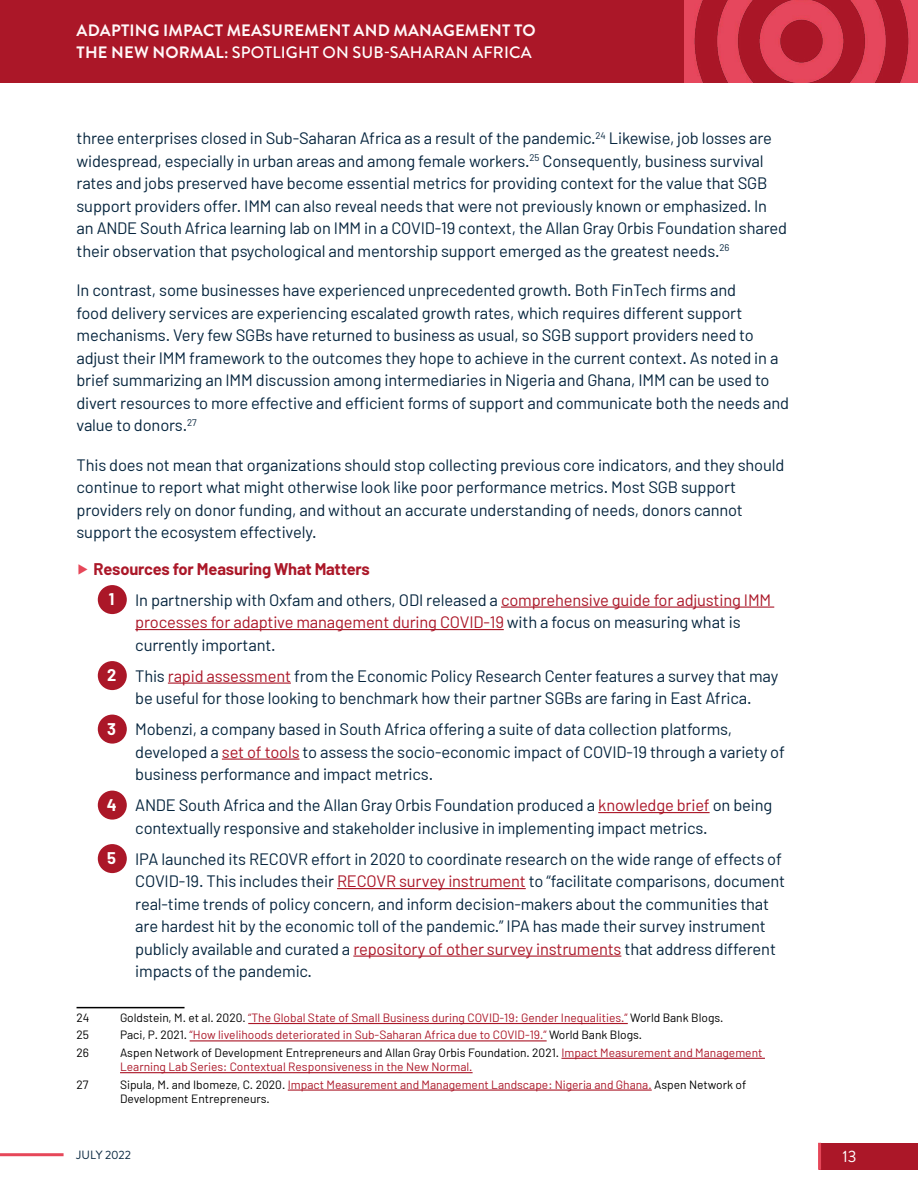
<style>
.page{position:relative;width:918px;height:1188px;background:#fff}
.page>*{position:absolute;margin:0;border:0;box-sizing:border-box;transform-origin:0 0}
.t1{font:16.5px/22.5px "Barlow";letter-spacing:-.01em;color:#06253e}
.t2{font:700 16.5px/22.5px "Brandon Grotesque";letter-spacing:.01em;color:#fff7f8}
.t3{font:700 16.5px/30.8px "Barlow";letter-spacing:-.01em;color:#ab1728}
.t4{font:16.5px "Brandon Grotesque";color:#fff}
.t5{font:12px/14.4px "Barlow";color:#ab1728}
.t6{font:12px/14.4px "Barlow";color:#000}
.t7{font:12px "Brandon Grotesque";letter-spacing:-.01em;color:#06253e}
.s1{font-weight:500;color:#fff}
.s2{color:#e64759}
.s3{color:#fff}
.s4{color:#ab1728}
.s5{font-weight:700;color:#fff}
.s6{color:#000}
</style>
<div class="page">
<div style="left:820px;top:1143px;width:98px;height:27px;background:#ab1728"></div>
<div style="left:0;top:0;width:918px;height:82px;background:#ab1728"></div>
<img style="left:685px;top:0;width:233px;height:82px">
<hr style="left:1px;top:1153px;width:61px;height:3px;background:#e64759">
<hr style="left:818px;top:1144px;width:3px;height:24px;background:#e64759">
<hr style="left:501px;top:607px;width:273px;height:1px;background:#ab1728">
<hr style="left:135px;top:629px;width:369px;height:1px;background:#ab1728">
<hr style="left:168px;top:683px;width:123px;height:1px;background:#ab1728">
<hr style="left:222px;top:759px;width:78px;height:1px;background:#ab1728">
<hr style="left:598px;top:812px;width:112px;height:1px;background:#ab1728">
<hr style="left:337px;top:888px;width:189px;height:1px;background:#ab1728">
<hr style="left:353px;top:956px;width:268px;height:1px;background:#ab1728">
<div style="left:98px;top:585px;width:29px;height:29px;background:#ab1728;border-radius:50%"></div>
<div style="left:98px;top:661px;width:29px;height:29px;background:#ab1728;border-radius:50%"></div>
<div style="left:98px;top:715px;width:29px;height:29px;background:#ab1728;border-radius:50%"></div>
<div style="left:98px;top:791px;width:29px;height:29px;background:#ab1728;border-radius:50%"></div>
<div style="left:98px;top:844px;width:29px;height:29px;background:#ab1728;border-radius:50%"></div>
<hr style="left:77px;top:1007px;width:108px;height:1px;background:#000">
<hr style="left:248px;top:1023px;width:380px;height:1px;background:#ab1728">
<hr style="left:190px;top:1040px;width:357px;height:1px;background:#ab1728">
<hr style="left:561px;top:1058px;width:204px;height:1px;background:#ab1728">
<hr style="left:120px;top:1072px;width:353px;height:1px;background:#ab1728">
<hr style="left:288px;top:1089px;width:364px;height:2px;background:#ab1728">
<p class="t2" style="left:77px;top:19px;width:461px">ADAPTING IMPACT MEASUREMENT AND MANAGEMENT TO<br>THE NEW NORMAL: <span class="s1">SPOTLIGHT ON SUB-SAHARAN AFRICA</span></p>
<p class="t1" style="left:77px;top:126px;width:712px">three enterprises closed in Sub-Saharan Africa as a result of the pandemic.<sup>24</sup> Likewise, job losses are widespread, especially in urban areas and among female workers.<sup>25</sup> Consequently, business survival rates and jobs preserved have become essential metrics for providing context for the value that SGB support providers offer. IMM can also reveal needs that were not previously known or emphasized. In an ANDE South Africa learning lab on IMM in a COVID-19 context, the Allan Gray Orbis Foundation shared their observation that psychological and mentorship support emerged as the greatest needs.<sup>26</sup></p>
<p class="t1" style="left:77px;top:278px;width:714px">In contrast, some businesses have experienced unprecedented growth. Both FinTech firms and<br>food delivery services are experiencing escalated growth rates, which requires different support mechanisms. Very few SGBs have returned to business as usual, so SGB support providers need to adjust their IMM framework to the outcomes they hope to achieve in the current context. As noted in a brief summarizing an IMM discussion among intermediaries in Nigeria and Ghana, IMM can be used to divert resources to more effective and efficient forms of support and communicate both the needs and value to donors.<sup>27</sup></p>
<p class="t1" style="left:77px;top:453px;width:709px">This does not mean that organizations should stop collecting previous core indicators, and they should continue to report what might otherwise look like poor performance metrics. Most SGB support providers rely on donor funding, and without an accurate understanding of needs, donors cannot support the ecosystem effectively.</p>
<p class="t3" style="left:109px;top:553px;width:263px;text-indent:-32px"><span class="s2">▶</span> Resources for Measuring What Matters<br><span class="s3">1</span></p>
<p class="t1" style="left:135px;top:588px;width:638px">In partnership with Oxfam and others, ODI released a <span class="s4">comprehensive guide for adjusting IMM processes for adaptive management during COVID-19</span> with a focus on measuring what is currently important.</p>
<p class="t1" style="left:107px;top:664px;width:673px;text-align:center"><span class="s5">2</span> This <span class="s4">rapid assessment</span> from the Economic Policy Research Center features a survey that may be useful for those looking to benchmark how their partner SGBs are faring in East Africa.</p>
<p class="t1" style="left:135px;top:717px;width:651px;text-indent:-28px"><span class="s5">3</span> Mobenzi, a company based in South Africa offering a suite of data collection platforms, developed a <span class="s4">set of tools</span> to assess the socio-economic impact of COVID-19 through a variety of business performance and impact metrics.</p>
<p class="t1" style="left:135px;top:793px;width:638px;text-indent:-29px"><span class="s5">4</span> ANDE South Africa and the Allan Gray Orbis Foundation produced a <span class="s4">knowledge brief</span> on being contextually responsive and stakeholder inclusive in implementing impact metrics.</p>
<p class="t1" style="left:135px;top:847px;width:651px;text-indent:-28px"><span class="s5">5</span> IPA launched its RECOVR effort in 2020 to coordinate research on the wide range of effects of COVID-19. This includes their <span class="s4">RECOVR survey instrument</span> to “facilitate comparisons, document real-time trends of policy concern, and inform decision-makers about the communities that are hardest hit by the economic toll of the pandemic.” IPA has made their survey instrument publicly available and curated a <span class="s4">repository of other survey instruments</span> that address different impacts of the pandemic.</p>
<p class="t6" style="left:77px;top:1010px;width:15px">24</p>
<p class="t5" style="left:120px;top:1010px;width:605px"><span class="s6">Goldstein, M. et al. 2020.</span> “The Global State of Small Business during COVID-19: Gender Inequalities.” <span class="s6">World Bank Blogs.</span></p>
<p class="t6" style="left:77px;top:1028px;width:14px">25</p>
<p class="t5" style="left:120px;top:1028px;width:524px"><span class="s6">Paci, P. 2021.</span> “How livelihoods deteriorated in Sub-Saharan Africa due to COVID-19.” <span class="s6">World Bank Blogs.</span></p>
<p class="t6" style="left:77px;top:1045px;width:14px">26</p>
<p class="t5" style="left:120px;top:1045px;width:644px"><span class="s6">Aspen Network of Development Entrepreneurs and Allan Gray Orbis Foundation. 2021.</span> Impact Measurement and Management<br>Learning Lab Series: Contextual Responsiveness in the New Normal.</p>
<p class="t6" style="left:77px;top:1077px;width:14px">27</p>
<p class="t6" style="left:120px;top:1077px;width:628px">Sipula, M. and Ibomeze, C. 2020. <span class="s4">Impact Measurement and Management Landscape: Nigeria and Ghana.</span> Aspen Network of<br>Development Entrepreneurs.</p>
<p class="t7" style="left:77px;top:1147px;width:56px">JULY 2022</p>
<p class="t4" style="left:843px;top:1145px;width:15px">13</p>
</div>
